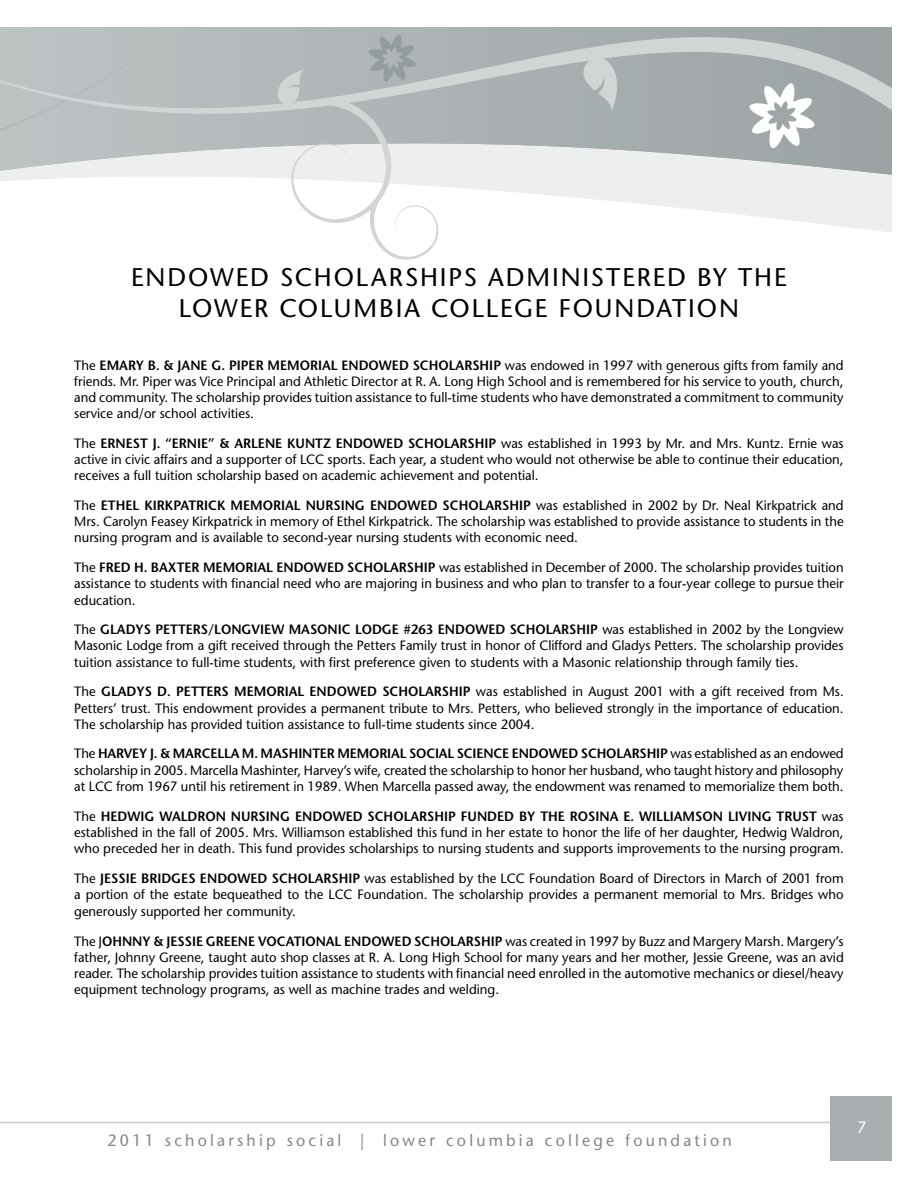
<style>
.page{position:relative;width:918px;height:1188px;background:#fff}
.page>*{position:absolute;margin:0;border:0;box-sizing:border-box;transform-origin:0 0}
.t1{font:25.5px "Stone Sans LT";letter-spacing:.06em;color:#000}
.t2{font:16.5px "Stone Sans LT";letter-spacing:.2em;color:#818888}
.t3{font:16.5px "Stone Sans LT";color:#fff}
.t4{font:13.5px/16.2px "Stone Sans LT";color:#000;text-align:justify}
.s1{font-weight:600}
.s2{font-style:inherit}
</style>
<div class="page">
<svg style="left:188px;top:27px;width:704px;height:7px;background:#a8aeb0"></svg>
<svg style="left:0;top:27px;width:188px;height:7px"></svg>
<svg style="left:0;top:34px;width:892px;height:226px"></svg>
<svg style="left:275px;top:69px;width:30px;height:37px"></svg>
<svg style="left:581px;top:52px;width:46px;height:60px;background:#babfc0"></svg>
<svg style="left:368px;top:33px;width:49px;height:50px;background:#a4aaab"></svg>
<hr style="left:0;top:1122px;width:866px;height:1px;background:#c6cbcc">
<div style="left:831px;top:1096px;width:87px;height:92px;background:#a8aeaf"></div>
<div style="left:0;top:1161px;width:918px;height:27px;background:#fff"></div>
<div style="left:892px;top:0;width:26px;height:1188px;background:#fff"></div>
<h1 class="t1" style="left:131px;top:262px;width:36px">Endowed</h1>
<h1 class="t1" style="left:280px;top:262px;width:33px">Scholarships</h1>
<h1 class="t1" style="left:488px;top:262px;width:35px">Administered</h1>
<h1 class="t1" style="left:697px;top:262px;width:58px">by the</h1>
<h1 class="t1" style="left:179px;top:293px;width:33px">Lower</h1>
<h1 class="t1" style="left:280px;top:293px;width:37px">Columbia</h1>
<h1 class="t1" style="left:431px;top:293px;width:36px">College</h1>
<h1 class="t1" style="left:559px;top:293px;width:34px">Foundation</h1>
<p class="t4" style="left:74px;top:357px;width:771px">The <span class="s1">EMARY B. &amp; JANE G. PIPER MEMORIAL ENDOWED SCHOLARSHIP</span> was endowed in 1997 with generous gifts from family and friends. Mr. Piper was Vice Principal and Athletic Director at R. A. Long High School and is remembered for his service to youth, church, and community. The scholarship provides tuition assistance to full-time students who have demonstrated a commitment to community service and/or school activities.</p>
<p class="t4" style="left:74px;top:435px;width:771px">The <span class="s1">ERNEST J. “ERNIE” &amp; ARLENE KUNTZ ENDOWED SCHOLARSHIP</span> was established in 1993 by Mr. and Mrs. Kuntz. Ernie was active in civic affairs and a supporter of LCC sports. Each year, a student who would not otherwise be able to continue their education, receives a full tuition scholarship based on academic achievement and potential.</p>
<p class="t4" style="left:74px;top:497px;width:771px">The <span class="s1">ETHEL KIRKPATRICK MEMORIAL NURSING ENDOWED SCHOLARSHIP</span> was established in 2002 by Dr. Neal Kirkpatrick and Mrs. Carolyn Feasey Kirkpatrick in memory of Ethel Kirkpatrick. The scholarship was established to provide assistance to students in the nursing program and is available to second-year nursing students with economic need.</p>
<p class="t4" style="left:74px;top:559px;width:771px">The <span class="s1">FRED H. BAXTER MEMORIAL ENDOWED SCHOLARSHIP</span> was established in December of 2000. The scholarship provides tuition assistance to students with financial need who are majoring in business and who plan to transfer to a four-year college to pursue their education.</p>
<p class="t4" style="left:74px;top:621px;width:771px">The <span class="s1">GLADYS PETTERS/LONGVIEW MASONIC LODGE #263 ENDOWED SCHOLARSHIP</span> was established in 2002 by the Longview Masonic Lodge from a gift received through the Petters Family trust in honor of Clifford and Gladys Petters. The scholarship provides tuition assistance to full-time students, with first preference given to students with a Masonic relationship through family ties.</p>
<p class="t4" style="left:74px;top:684px;width:771px">The <span class="s1">GLADYS D. PETTERS MEMORIAL ENDOWED SCHOLARSHIP</span> was established in August 2001 with a gift received from Ms.<br>Petters’ trust. This endowment provides a permanent tribute to Mrs. Petters, who believed strongly in the importance of education.<br>The scholarship has provided tuition assistance to full-time students since 2004.</p>
<p class="t4" style="left:74px;top:746px;width:771px">The <span class="s1">HARVEY J. &amp; MARCELLA M. MASHINTER MEMORIAL SOCIAL SCIENCE ENDOWED SCHOLARSHIP</span> was established as an endowed scholarship in 2005. Marcella Mashinter, Harvey’s wife, created the scholarship to honor her husband, who taught history and philosophy at LCC from 1967 until his retirement in 1989. When Marcella passed away, the endowment was renamed to memorialize them both.</p>
<p class="t4" style="left:74px;top:808px;width:771px">The <span class="s1">HEDWIG WALDRON NURSING ENDOWED SCHOLARSHIP FUNDED BY THE ROSINA E. WILLIAMSON LIVING TRUST</span> was established in the fall of 2005. Mrs. Williamson established this fund in her estate to honor the life of her daughter, Hedwig Waldron, who preceded her in death. This fund provides scholarships to nursing students and supports improvements to the nursing program.</p>
<p class="t4" style="left:74px;top:870px;width:771px;line-height:16.6px">The <span class="s1">JESSIE BRIDGES ENDOWED SCHOLARSHIP</span> was established by the LCC Foundation Board of Directors in March of 2001 from a portion of the estate bequeathed to the LCC Foundation. The scholarship provides a permanent memorial to Mrs. Bridges who generously supported her community.</p>
<p class="t4" style="left:74px;top:933px;width:771px">The <span class="s2">J</span><span class="s1">OHNNY &amp; JESSIE GREENE VOCATIONAL ENDOWED SCHOLARSHIP</span> was created in 1997 by Buzz and Margery Marsh. Margery’s father, Johnny Greene, taught auto shop classes at R. A. Long High School for many years and her mother, Jessie Greene, was an avid reader. The scholarship provides tuition assistance to students with financial need enrolled in the automotive mechanics or diesel/heavy equipment technology programs, as well as machine trades and welding.</p>
<p class="t2" style="left:108px;top:1131px;width:626px">2011 scholarship social | lower columbia college foundation</p>
<p class="t3" style="left:857px;top:1118px;width:11px">7</p>
</div>
